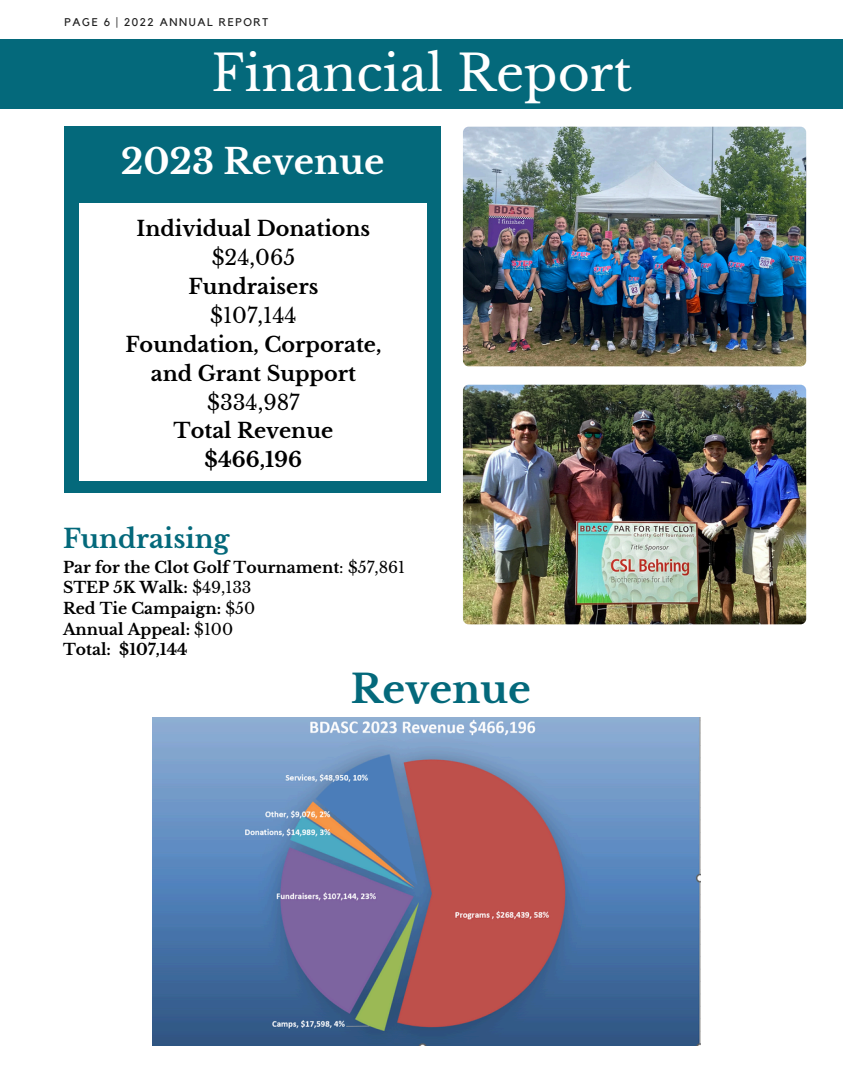
<style>
.page{position:relative;width:843px;height:1092px;background:#fff}
.page>*{position:absolute;margin:0;border:0;box-sizing:border-box;transform-origin:0 0}
.t1{font:49.35px "Libre Baskerville";color:#fff}
.t2{font:700 38.85px "Libre Baskerville";color:#04697b}
.t3{font:700 34.65px "Libre Baskerville";color:#fff}
.t4{font:700 25.9px "Libre Baskerville";color:#04697b}
.t5{font:700 20.65px/29.1px "Libre Baskerville";color:#000;text-align:center}
.t6{font:700 15.4px/20.7px "Libre Baskerville";color:#000}
.t7{font:11.2px "Kollektif";letter-spacing:.14em;color:#222}
.s1{font-weight:400}
</style>
<div class="page">
<div style="left:0;top:40px;width:843px;height:69px;background:#04697b"></div>
<div style="left:64px;top:127px;width:377px;height:366px;background:#04697b"></div>
<div style="left:79px;top:203px;width:347px;height:278px;background:#fff"></div>
<img style="left:463px;top:127px;width:343px;height:239px;border-radius:6px">
<img style="left:463px;top:385px;width:343px;height:239px;border-radius:6px">
<img style="left:152px;top:717px;width:549px;height:328px">
<h5 class="t7" style="left:64px;top:17px;width:205px">PAGE 6 | 2022 ANNUAL REPORT</h5>
<h4 class="t1" style="left:211px;top:43px;width:422px">Financial Report</h4>
<p class="t3" style="left:121px;top:141px;width:265px">2023 Revenue</p>
<p class="t5" style="left:125px;top:215px;width:258px">Individual Donations <span class="s1">$24,065<br></span>Fundraisers<br><span class="s1">$107,144<br></span>Foundation, Corporate, and Grant Support <span class="s1">$334,987<br></span>Total Revenue $466,196</p>
<p class="t4" style="left:63px;top:523px;width:168px">Fundraising</p>
<p class="t6" style="left:63px;top:557px;width:343px">Par for the Clot Golf Tournament<span class="s1">: $57,861<br></span>STEP 5K Walk: <span class="s1">$49,133<br></span>Red Tie Campaign: <span class="s1">$50<br></span>Annual Appeal: <span class="s1">$100<br></span>Total: $107,144</p>
<h2 class="t2" style="left:351px;top:665px;width:182px">Revenue</h2>
</div>
